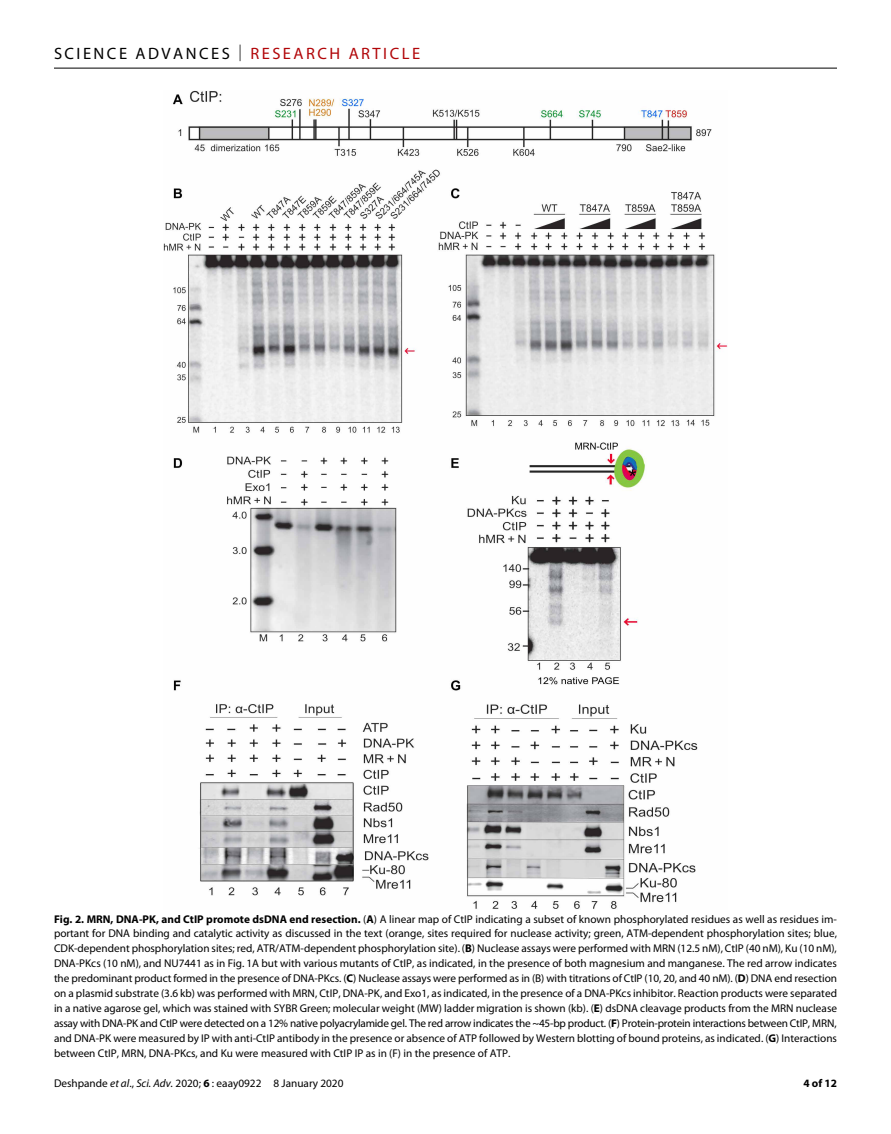
<style>
.page{position:relative;width:891px;height:1134px;background:#fff}
.page>*{position:absolute;margin:0;border:0;box-sizing:border-box;transform-origin:0 0}
.t1{font:16.5px "Myriad Pro";letter-spacing:.15em;color:#000}
.t2{font:11.25px/15px "Myriad Pro";color:#000;text-align:justify}
.t3{font:700 11.25px "Myriad Pro";color:#000}
.s1{font-weight:300}
.s2{color:#b10508}
.s3{font-weight:700}
.s4{font-style:italic}
</style>
<div class="page">
<hr style="left:54px;top:68px;width:783px;height:1px;background:#000">
<img style="left:164px;top:90px;width:563px;height:819px">
<h1 class="t1" style="left:54px;top:40px;width:368px">SCIENCE ADVANCES <span class="s1">|</span> <span class="s2">RESEARCH ARTICLE</span></h1>
<p class="t2" style="left:54px;top:911px;width:785px"><span class="s3">Fig. 2. MRN, DNA-PK, and CtIP promote dsDNA end resection.</span> (<span class="s3">A</span>) A linear map of CtIP indicating a subset of known phosphorylated residues as well as residues im&shy;portant for DNA binding and catalytic activity as discussed in the text (orange, sites required for nuclease activity; green, ATM-dependent phosphorylation sites; blue, CDK-dependent phosphorylation sites; red, ATR/ATM-dependent phosphorylation site). (<span class="s3">B</span>) Nuclease assays were performed with MRN (12.5 nM), CtIP (40 nM), Ku (10 nM), DNA-PKcs (10 nM), and NU7441 as in Fig. 1A but with various mutants of CtIP, as indicated, in the presence of both magnesium and manganese. The red arrow indicates the predominant product formed in the presence of DNA-PKcs. (<span class="s3">C</span>) Nuclease assays were performed as in (B) with titrations of CtIP (10, 20, and 40 nM). (<span class="s3">D</span>) DNA end resection on a plasmid substrate (3.6 kb) was performed with MRN, CtIP, DNA-PK, and Exo1, as indicated, in the presence of a DNA-PKcs inhibitor. Reaction products were separated in a native agarose gel, which was stained with SYBR Green; molecular weight (MW) ladder migration is shown (kb). (<span class="s3">E</span>) dsDNA cleavage products from the MRN nuclease assay with DNA-PK and CtIP were detected on a 12% native polyacrylamide gel. The red arrow indicates the ~45-bp product. (<span class="s3">F</span>) Protein-protein interactions between CtIP, MRN, and DNA-PK were measured by IP with anti-CtIP antibody in the presence or absence of ATP followed by Western blotting of bound proteins, as indicated. (<span class="s3">G</span>) Interactions between CtIP, MRN, DNA-PKcs, and Ku were measured with CtIP IP as in (F) in the presence of ATP.</p>
<p class="t2" style="left:54px;top:1076px;width:291px">Deshpande <span class="s4">et al</span>., <span class="s4">Sci. Adv.</span> 2020; <span class="s3">6</span> : eaay0922 8 January 2020</p>
<p class="t3" style="left:803px;top:1074px;width:35px">4 of 12</p>
</div>
